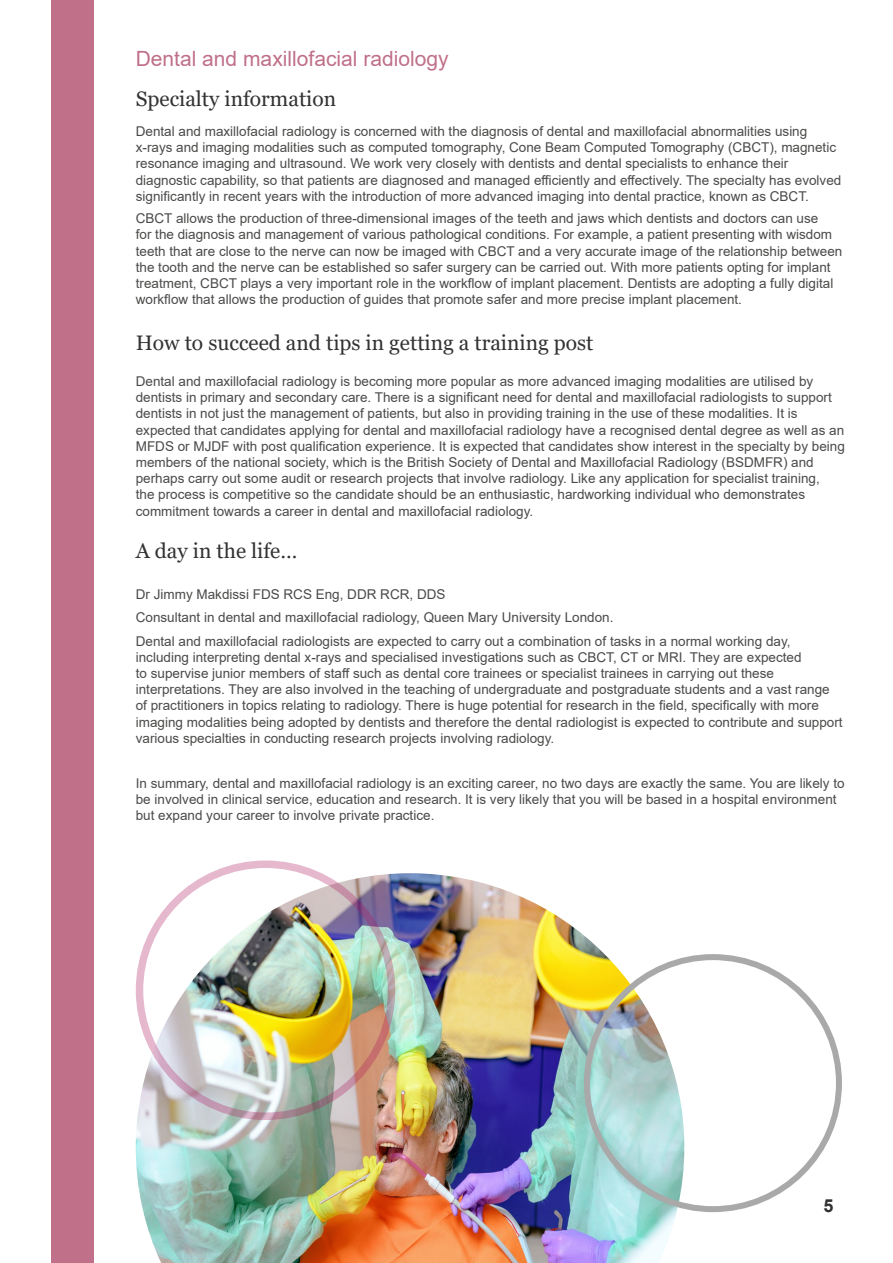
<style>
.page{position:relative;width:893px;height:1263px;background:#fff}
.page>*{position:absolute;margin:0;border:0;box-sizing:border-box;transform-origin:0 0}
.t1{font:21px "Georgia";color:#333}
.t2{font:21px "Arial";color:#c07089}
.t3{font:21px "Georgia";color:#323232}
.t4{font:700 18px "Arial";color:#323232}
.t5{font:13.5px/16.2px "Arial";color:#4a4a49}
</style>
<div class="page">
<div style="left:51px;top:0;width:43px;height:1263px;background:#c07089"></div>
<img style="left:136px;top:873px;width:548px;height:390px">
<div style="left:584px;top:954px;width:258px;height:258px;border:6px solid #a9a9a9;border-radius:50%"></div>
<div style="left:136px;top:860px;width:259px;height:260px;border:8px solid #ac145a;border-radius:50%"></div>
<h1 class="t2" style="left:136px;top:44px;width:314px">Dental and maxillofacial radiology</h1>
<h1 class="t3" style="left:136px;top:86px;width:202px">Specialty information</h1>
<p class="t5" style="left:136px;top:123px;width:707px">Dental and maxillofacial radiology is concerned with the diagnosis of dental and maxillofacial abnormalities using x-rays and imaging modalities such as computed tomography, Cone Beam Computed Tomography (CBCT), magnetic resonance imaging and ultrasound. We work very closely with dentists and dental specialists to enhance their diagnostic capability, so that patients are diagnosed and managed efficiently and effectively. The specialty has evolved significantly in recent years with the introduction of more advanced imaging into dental practice, known as CBCT.</p>
<p class="t5" style="left:136px;top:210px;width:708px">CBCT allows the production of three-dimensional images of the teeth and jaws which dentists and doctors can use<br>for the diagnosis and management of various pathological conditions. For example, a patient presenting with wisdom teeth that are close to the nerve can now be imaged with CBCT and a very accurate image of the relationship between the tooth and the nerve can be established so safer surgery can be carried out. With more patients opting for implant treatment, CBCT plays a very important role in the workflow of implant placement. Dentists are adopting a fully digital workflow that allows the production of guides that promote safer and more precise implant placement.</p>
<h1 class="t1" style="left:136px;top:330px;width:459px">How to succeed and tips in getting a training post</h1>
<p class="t5" style="left:136px;top:373px;width:711px">Dental and maxillofacial radiology is becoming more popular as more advanced imaging modalities are utilised by dentists in primary and secondary care. There is a significant need for dental and maxillofacial radiologists to support dentists in not just the management of patients, but also in providing training in the use of these modalities. It is expected that candidates applying for dental and maxillofacial radiology have a recognised dental degree as well as an MFDS or MJDF with post qualification experience. It is expected that candidates show interest in the specialty by being members of the national society, which is the British Society of Dental and Maxillofacial Radiology (BSDMFR) and perhaps carry out some audit or research projects that involve radiology. Like any application for specialist training,<br>the process is competitive so the candidate should be an enthusiastic, hardworking individual who demonstrates commitment towards a career in dental and maxillofacial radiology.</p>
<h1 class="t1" style="left:136px;top:538px;width:163px">A day in the life…</h1>
<p class="t5" style="left:136px;top:583px;width:656px;line-height:23.2px">Dr Jimmy Makdissi FDS RCS Eng, DDR RCR, DDS<br>Consultant in dental and maxillofacial radiology, Queen Mary University London.<br>Dental and maxillofacial radiologists are expected to carry out a combination of tasks in a normal working day,</p>
<p class="t5" style="left:136px;top:649px;width:708px">including interpreting dental x-rays and specialised investigations such as CBCT, CT or MRI. They are expected<br>to supervise junior members of staff such as dental core trainees or specialist trainees in carrying out these interpretations. They are also involved in the teaching of undergraduate and postgraduate students and a vast range of practitioners in topics relating to radiology. There is huge potential for research in the field, specifically with more imaging modalities being adopted by dentists and therefore the dental radiologist is expected to contribute and support various specialties in conducting research projects involving radiology.</p>
<p class="t5" style="left:136px;top:775px;width:710px">In summary, dental and maxillofacial radiology is an exciting career, no two days are exactly the same. You are likely to be involved in clinical service, education and research. It is very likely that you will be based in a hospital environment but expand your career to involve private practice.</p>
<h2 class="t4" style="left:823px;top:1193px;width:12px">5</h2>
</div>
